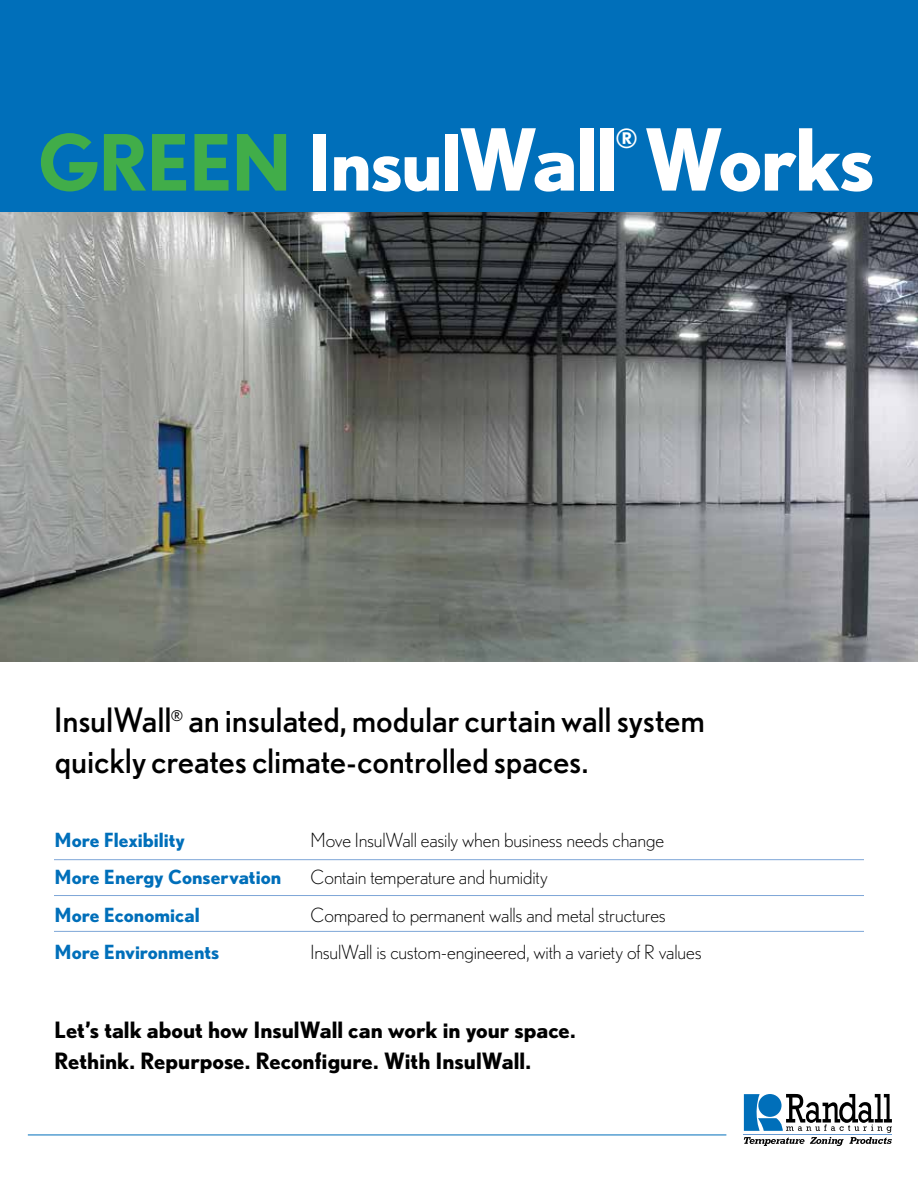
<style>
.page{position:relative;width:918px;height:1188px;background:#fff}
.page>*{position:absolute;margin:0;border:0;box-sizing:border-box;transform-origin:0 0}
.t1{font:700 85.35px "Nobel";letter-spacing:-.025em;color:#fff}
.t2{font:33.6px/40.3px "Nobel";letter-spacing:-.005em;color:#000}
.t3{font:700 26.4px "Nobel";color:#fff}
.t4{font:700 22.5px/31.5px "Nobel";color:#000}
.t5{font:300 19.5px "Nobel";letter-spacing:-.01em;color:#000}
.t6{font:700 19.5px "Nobel";color:#006fba}
.t7{font:14.7px "Nobel";color:#000}
.s1{font-size:77.4px;color:#41ad49}
.s2{font-size:77.4px}
</style>
<div class="page">
<img style="left:0;top:212px;width:918px;height:449px">
<svg style="left:744px;top:1094px;width:148px;height:52px"></svg>
<hr style="left:744px;top:1134px;width:148px;height:1px;background:#6699d1">
<hr style="left:28px;top:1135px;width:698px;height:1px;background:#006fba">
<div style="left:0;top:0;width:918px;height:212px;background:#006fba"></div>
<hr style="left:54px;top:859px;width:810px;height:1px;background:#7ea6d7">
<hr style="left:54px;top:895px;width:810px;height:1px;background:#7ea6d7">
<hr style="left:54px;top:931px;width:810px;height:1px;background:#7ea6d7">
<h1 class="t1" style="left:38px;top:109px;width:838px"><span class="s1">GREEN</span> <span class="s2">Insul</span>Wall Works</h1>
<h3 class="t3" style="left:615px;top:123px;width:24px">®</h3>
<h2 class="t2" style="left:55px;top:700px;width:651px;text-indent:134px">an insulated, modular curtain wall system quickly creates climate-controlled spaces.</h2>
<h2 class="t2" style="left:54px;top:700px;width:119px">InsulWall</h2>
<p class="t7" style="left:171px;top:707px;width:14px">®</p>
<p class="t6" style="left:55px;top:828px;width:132px">More Flexibility</p>
<p class="t5" style="left:311px;top:828px;width:355px">Move InsulWall easily when business needs change</p>
<p class="t6" style="left:55px;top:865px;width:228px">More Energy Conservation</p>
<p class="t5" style="left:311px;top:866px;width:239px">Contain temperature and humidity</p>
<p class="t6" style="left:55px;top:903px;width:147px">More Economical</p>
<p class="t5" style="left:311px;top:903px;width:357px">Compared to permanent walls and metal structures</p>
<p class="t6" style="left:55px;top:940px;width:166px">More Environments</p>
<p class="t5" style="left:311px;top:941px;width:393px">InsulWall is custom-engineered, with a variety of R values</p>
<p class="t4" style="left:54px;top:1013px;width:523px">Let’s talk about how InsulWall can work in your space.<br>Rethink. Repurpose. Reconfigure. With InsulWall.</p>
</div>
